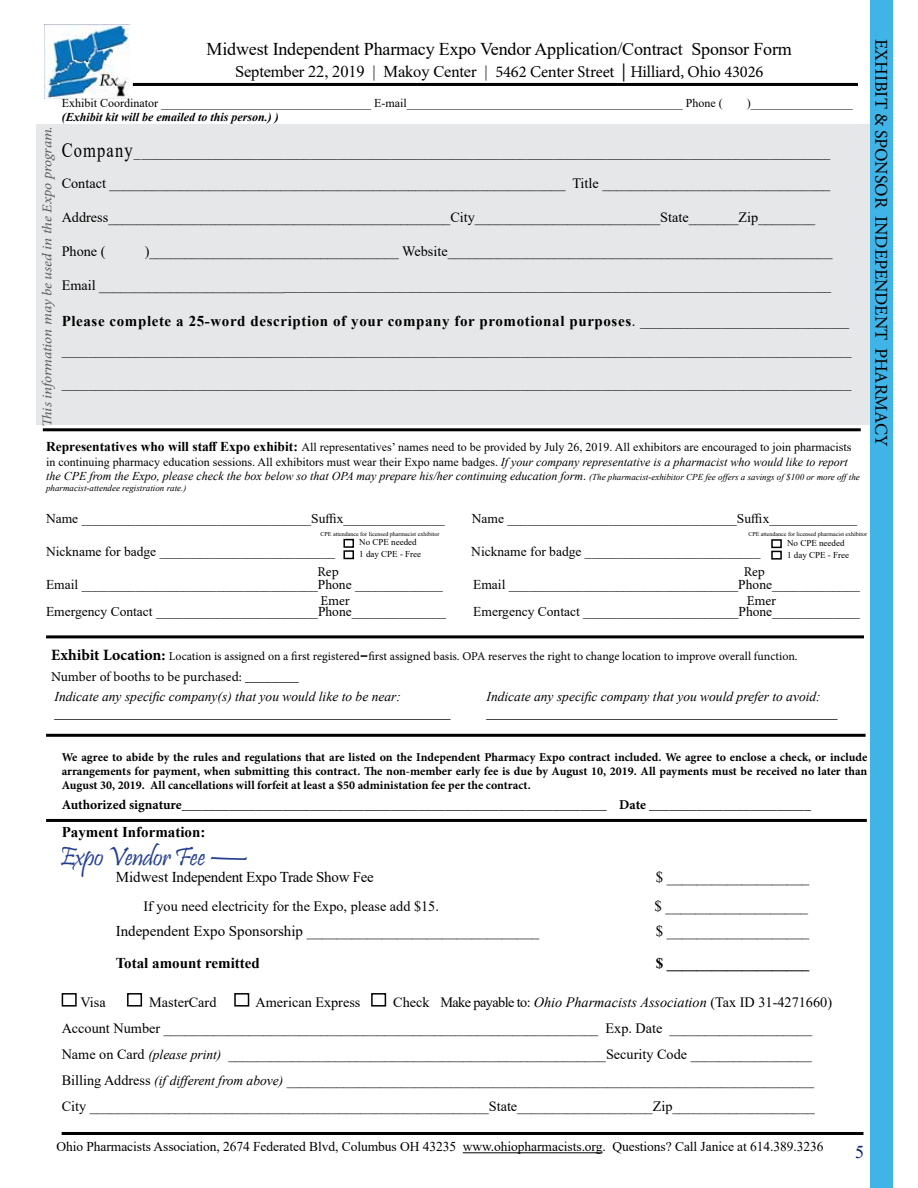
<style>
.page{position:relative;width:918px;height:1188px;background:#fff}
.page>*{position:absolute;margin:0;border:0;box-sizing:border-box;transform-origin:0 0}
.t1{font:27px "Pristina";letter-spacing:-.02em;color:#25408f}
.t2{font:18px "Times New Roman";letter-spacing:-.01em;color:#000}
.t3{font:18px "Minion Pro";color:#000}
.t4{font:18px "Times New Roman";color:#001f5f}
.t5{font:16.5px "Minion Pro";letter-spacing:-.01em;color:#000}
.t6{font:700 15px "Times New Roman";letter-spacing:.04em;color:#000}
.t7{font:15px "Times New Roman";color:#000}
.t8{font:700 15px "Times New Roman";color:#000}
.t9{font:15px "Times New Roman";letter-spacing:-.02em;color:#000}
.t10{font:14.25px/26.1px "Times New Roman";color:#000}
.t11{font:13.5px "Times New Roman";letter-spacing:-.005em;color:#000}
.t12{font:13.5px "Minion Pro";letter-spacing:.005em;color:#000}
.t13{font:italic 13.5px "Times New Roman";color:#000}
.t14{font:italic 13.5px "Minion Pro";letter-spacing:-.005em;color:#5d5d60;scale:1.11 1}
.t15{font:12px/14.4px "Times New Roman";color:#000}
.t16{font:700 12px/14.4px "Minion Pro";color:#000;text-align:justify}
.t17{font:12px "Minion Pro";letter-spacing:.005em;color:#000}
.t18{font:italic 700 12px "Times New Roman";color:#000}
.t19{font:9px/12px "Times New Roman";color:#000}
.t20{font:italic 9px "Times New Roman";color:#000}
.t21{font:6px "Times New Roman";color:#000}
.s1{font-family:"Times New Roman"}
.s2{font-size:18px}
.s3{font-size:20.7px}
.s4{font-size:14.25px}
.s5{font-weight:400}
.s6{font-weight:400;font-size:13.5px}
.s7{font-weight:700;font-size:13.5px}
.s8{font-style:italic}
.s9{font-style:italic;font-size:9px}
.s10{font-weight:700;font-size:15.75px}
.s11{font-family:"Verdana";font-weight:700}
.s12{font-weight:700}
.s13{font-size:36px}
.s14{font-style:italic;font-size:13.5px}
</style>
<div class="page">
<div style="left:62px;top:993px;width:15px;height:14px;border:2px solid #000"></div>
<div style="left:127px;top:993px;width:15px;height:14px;border:2px solid #000"></div>
<div style="left:234px;top:993px;width:15px;height:14px;border:2px solid #000"></div>
<div style="left:371px;top:993px;width:15px;height:14px;border:2px solid #000"></div>
<img style="left:44px;top:25px;width:86px;height:73px">
<div style="left:37px;top:125px;width:838px;height:300px;background:#e6e7e8"></div>
<hr style="left:62px;top:1132px;width:802px;height:3px;background:#000">
<hr style="left:463px;top:1152px;width:140px;height:1px;background:#000">
<hr style="left:133px;top:83px;width:725px;height:3px;background:#000">
<hr style="left:46px;top:635px;width:818px;height:3px;background:#000">
<div style="left:871px;top:0;width:22px;height:1188px;background:#40b4e6"></div>
<hr style="left:46px;top:734px;width:820px;height:3px;background:#000">
<hr style="left:46px;top:819px;width:821px;height:3px;background:#000">
<div style="left:343px;top:539px;width:11px;height:9px;border:2px solid #000"></div>
<div style="left:343px;top:550px;width:11px;height:9px;border:2px solid #000"></div>
<div style="left:771px;top:539px;width:11px;height:9px;border:2px solid #000"></div>
<div style="left:771px;top:551px;width:11px;height:9px;border:2px solid #000"></div>
<hr style="left:43px;top:428px;width:818px;height:3px;background:#000">
<h2 class="t3" style="left:893px;top:39px;width:409px;rotate:90deg">EXHIBIT &amp; SPONSOR INDEPENDENT PHARMACY</h2>
<h2 class="t2" style="left:207px;top:37px;width:587px">Midwest Independent Pharmacy Expo Vendor Application/Contract Sponsor Form</h2>
<p class="t5" style="left:235px;top:61px;width:530px"><span class="s1">September 22, 2019 | Makoy Center |</span> 5462 Center Street <span class="s2">|</span> Hilliard, Ohio 43026</p>
<p class="t15" style="left:62px;top:96px;width:662px">Exhibit Coordinator ___________________________________ E-mail______________________________________________ Phone (</p>
<p class="t15" style="left:747px;top:96px;width:107px">)_________________</p>
<p class="t18" style="left:62px;top:109px;width:219px">(Exhibit kit will be emailed to this person.) )</p>
<p class="t11" style="left:62px;top:143px;width:770px"><span class="s3">Company</span>_______________________________________________________________________________________________________</p>
<p class="t10" style="left:62px;top:169px;width:770px">Contact ________________________________________________________________ Title ________________________________</p>
<p class="t10" style="left:62px;top:203px;width:755px">Address________________________________________________City__________________________State_______Zip________</p>
<p class="t10" style="left:62px;top:238px;width:45px">Phone (</p>
<p class="t10" style="left:145px;top:238px;width:689px">)___________________________________ Website______________________________________________________</p>
<p class="t11" style="left:62px;top:276px;width:771px"><span class="s4">Email __________________________</span>_________________________________________________________________________________</p>
<p class="t6" style="left:62px;top:310px;width:789px">Please complete a 25-word description of your company for promotional purposes<span class="s5">.</span> <span class="s6">_______________________________</span></p>
<p class="t11" style="left:62px;top:341px;width:791px">_____________________________________________________________________________________________________________________</p>
<p class="t11" style="left:62px;top:374px;width:791px">_____________________________________________________________________________________________________________________</p>
<p class="t14" style="left:38px;top:427px;width:272px;rotate:-90deg">This information may be used in the Expo program.</p>
<p class="t15" style="left:46px;top:440px;width:815px"><span class="s7">Representatives who will staff Expo exhibit:</span> All representatives’ names need to be provided by July 26, 2019. All exhibitors are encouraged to join pharmacists in continuing pharmacy education sessions. All exhibitors must wear their Expo name badges. <span class="s8">If your company representative is a pharmacist who would like to report the CPE from the Expo, please check the box below so that OPA may prepare his/her continuing education form</span>. <span class="s9">(The pharmacist-exhibitor CPE fee offers a savings of $100 or more offthe</span></p>
<p class="t20" style="left:46px;top:482px;width:142px">pharmacist-attendee registration rate.)</p>
<p class="t11" style="left:46px;top:509px;width:400px">Name __________________________________Suffix_______________</p>
<p class="t11" style="left:472px;top:509px;width:387px">Name __________________________________Suffix_____________</p>
<p class="t11" style="left:46px;top:542px;width:291px">Nickname for badge __________________________</p>
<p class="t11" style="left:471px;top:542px;width:291px">Nickname for badge __________________________</p>
<p class="t11" style="left:46px;top:575px;width:398px">Email ___________________________________Phone _____________</p>
<p class="t11" style="left:473px;top:575px;width:388px">Email __________________________________Phone_____________</p>
<p class="t11" style="left:46px;top:602px;width:402px">Emergency Contact ________________________Phone______________</p>
<p class="t11" style="left:473px;top:602px;width:388px">Emergency Contact _______________________Phone_____________</p>
<p class="t21" style="left:321px;top:530px;width:120px">CPE attendance for licensed pharmacist exhibitor</p>
<p class="t21" style="left:748px;top:530px;width:120px">CPE attendance for licensed pharmacist exhibitor</p>
<p class="t19" style="left:359px;top:536px;width:63px">No CPE needed<br>1 day CPE - Free</p>
<p class="t19" style="left:787px;top:536px;width:63px">No CPE needed<br>1 day CPE - Free</p>
<p class="t12" style="left:318px;top:563px;width:23px">Rep</p>
<p class="t12" style="left:744px;top:562px;width:23px">Rep</p>
<p class="t12" style="left:321px;top:592px;width:31px">Emer</p>
<p class="t12" style="left:747px;top:592px;width:31px">Emer</p>
<p class="t17" style="left:51px;top:648px;width:748px"><span class="s10">Exhibit Location:</span> Location is assigned on a first registered<span class="s11">–</span>first assigned basis. OPA reserves the right to change location to improve overall function.</p>
<p class="t12" style="left:51px;top:668px;width:249px">Number of booths to be purchased: ________</p>
<p class="t13" style="left:55px;top:687px;width:348px">Indicate any specific company(s) that you would like to be near:</p>
<p class="t13" style="left:487px;top:687px;width:336px">Indicate any specific company that you would prefer to avoid:</p>
<h2 class="t2" style="left:55px;top:697px;width:397px">____________________________________________</h2>
<h2 class="t2" style="left:487px;top:697px;width:353px">_______________________________________</h2>
<p class="t16" style="left:62px;top:749px;width:807px">We agree to abide by the rules and regulations that are listed on the Independent Pharmacy Expo contract included. We agree to enclose a check, or include arrangements for payment, when submitting this contract. The non-member early fee is due by August 10, 2019. All payments must be received no later than August 30, 2019. All cancellations will forfeit at least a $50 administation fee per the contract.</p>
<p class="t12" style="left:62px;top:795px;width:751px"><span class="s12">Authorized signature</span>_______________________________________________________________ <span class="s12">Date</span> ________________________</p>
<p class="t8" style="left:62px;top:821px;width:145px">Payment Information:</p>
<p class="t9" style="left:116px;top:866px;width:260px">Midwest Independent Expo Trade Show Fee</p>
<p class="t7" style="left:656px;top:866px;width:155px">$ ___________________</p>
<h1 class="t1" style="left:60px;top:842px;width:191px">Expo Vendor Fee <span class="s13">—</span></h1>
<p class="t10" style="left:143px;top:892px;width:297px">If you need electricity for the Expo, please add $15.</p>
<p class="t7" style="left:654px;top:895px;width:155px">$ ___________________</p>
<p class="t7" style="left:116px;top:920px;width:425px">Independent Expo Sponsorship _______________________________</p>
<p class="t7" style="left:656px;top:920px;width:155px">$ ___________________</p>
<p class="t8" style="left:116px;top:952px;width:146px">Total amount remitted</p>
<p class="t6" style="left:656px;top:952px;width:155px">$ ___________________</p>
<p class="t10" style="left:62px;top:988px;width:772px;text-indent:332px">Check Make payable to: <span class="s8">Ohio Pharmacists Association</span> (Tax ID 31-4271660)<br>Account Number _____________________________________________________________ Exp. Date ____________________ Name on Card <span class="s14">(please print)</span> _____________________________________________________Security Code _________________ Billing Address <span class="s14">(if different from above)</span> __________________________________________________________________________ City ________________________________________________________State___________________Zip____________________</p>
<p class="t10" style="left:80px;top:988px;width:27px">Visa</p>
<p class="t10" style="left:149px;top:988px;width:69px">MasterCard</p>
<p class="t10" style="left:256px;top:988px;width:106px">American Express</p>
<p class="t11" style="left:56px;top:1137px;width:769px">Ohio Pharmacists Association, 2674 Federated Blvd, Columbus OH 43235 www.ohiopharmacists.org. Questions? Call Janice at 614.389.3236</p>
<h2 class="t4" style="left:855px;top:1140px;width:10px">5</h2>
</div>
